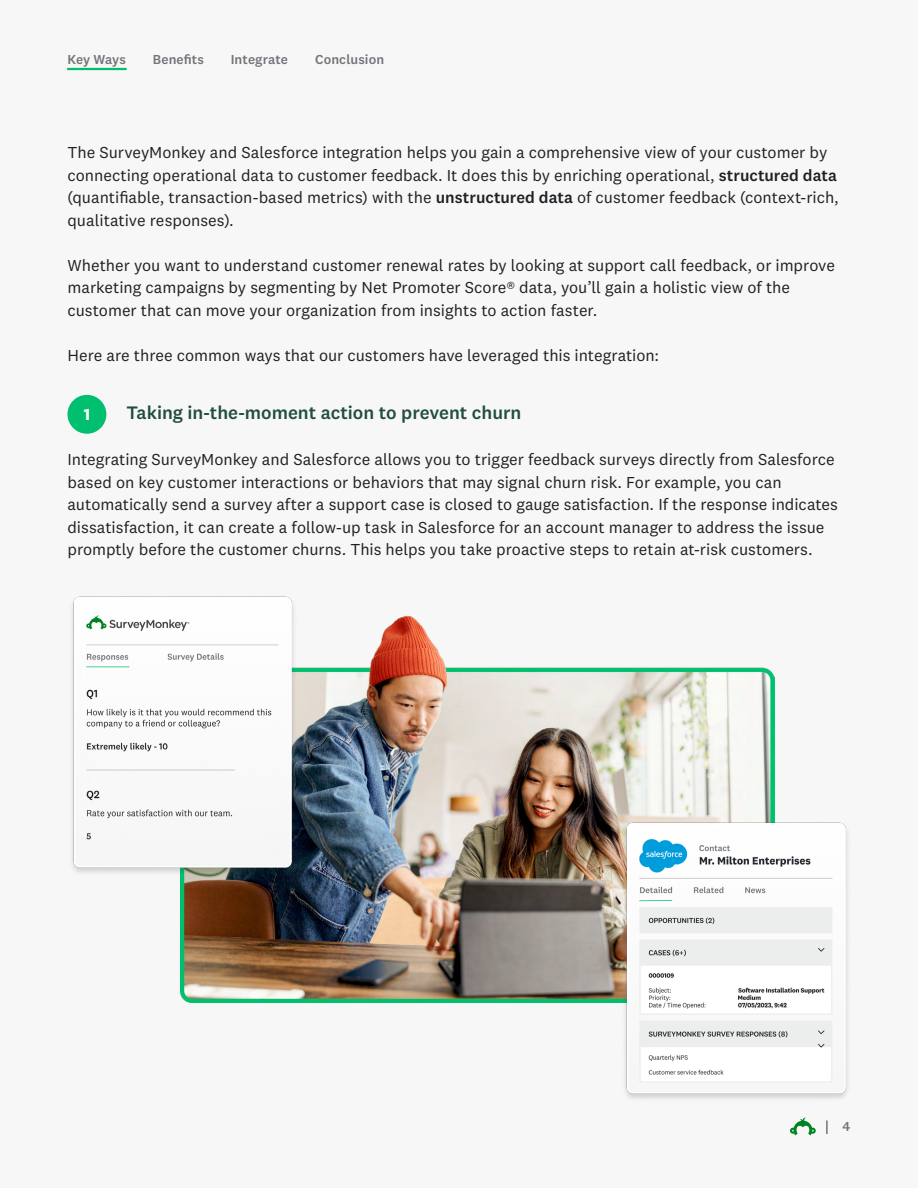
<style>
.page{position:relative;width:918px;height:1188px;background:#f7f7f7}
.page>*{position:absolute;margin:0;border:0;box-sizing:border-box;transform-origin:0 0}
.t1{font:500 18.75px "National 2";color:#224f3c}
.t2{font:16.5px/22.5px "National 2";color:#1e2124}
.t3{font:700 16.5px "National 2";color:#fff}
.t4{font:500 13.5px "National 2";letter-spacing:.01em;color:#73747a}
.s1{font-weight:500}
</style>
<div class="page">
<hr style="left:68px;top:68px;width:58px;height:2px;background:#00bf6f">
<div style="left:68px;top:395px;width:38px;height:39px;background:#00bf6f;border-radius:50%"></div>
<img style="left:181px;top:615px;width:594px;height:388px">
<img style="left:72px;top:596px;width:226px;height:281px">
<img style="left:621px;top:819px;width:227px;height:280px">
<svg style="left:790px;top:1117px;width:26px;height:18px"></svg>
<svg style="left:826px;top:1120px;width:2px;height:14px"></svg>
<p class="t4" style="left:68px;top:51px;width:60px">Key Ways</p>
<p class="t4" style="left:153px;top:51px;width:53px">Benefits</p>
<p class="t4" style="left:231px;top:51px;width:59px">Integrate</p>
<p class="t4" style="left:315px;top:51px;width:71px">Conclusion</p>
<p class="t2" style="left:68px;top:141px;width:773px">The SurveyMonkey and Salesforce integration helps you gain a comprehensive view of your customer by connecting operational data to customer feedback. It does this by enriching operational, <span class="s1">structured data </span>(quantifiable, transaction-based metrics) with the <span class="s1">unstructured data</span> of customer feedback (context-rich, qualitative responses).</p>
<p class="t2" style="left:68px;top:254px;width:769px">Whether you want to understand customer renewal rates by looking at support call feedback, or improve marketing campaigns by segmenting by Net Promoter Score® data, you’ll gain a holistic view of the customer that can move your organization from insights to action faster.</p>
<p class="t2" style="left:68px;top:344px;width:593px">Here are three common ways that our customers have leveraged this integration:</p>
<p class="t3" style="left:84px;top:404px;width:8px">1</p>
<p class="t1" style="left:126px;top:402px;width:397px">Taking in-the-moment action to prevent churn</p>
<p class="t2" style="left:68px;top:448px;width:772px">Integrating SurveyMonkey and Salesforce allows you to trigger feedback surveys directly from Salesforce based on key customer interactions or behaviors that may signal churn risk. For example, you can automatically send a survey after a support case is closed to gauge satisfaction. If the response indicates dissatisfaction, it can create a follow-up task in Salesforce for an account manager to address the issue promptly before the customer churns. This helps you take proactive steps to retain at-risk customers.</p>
<p class="t4" style="left:842px;top:1118px;width:10px">4</p>
</div>
